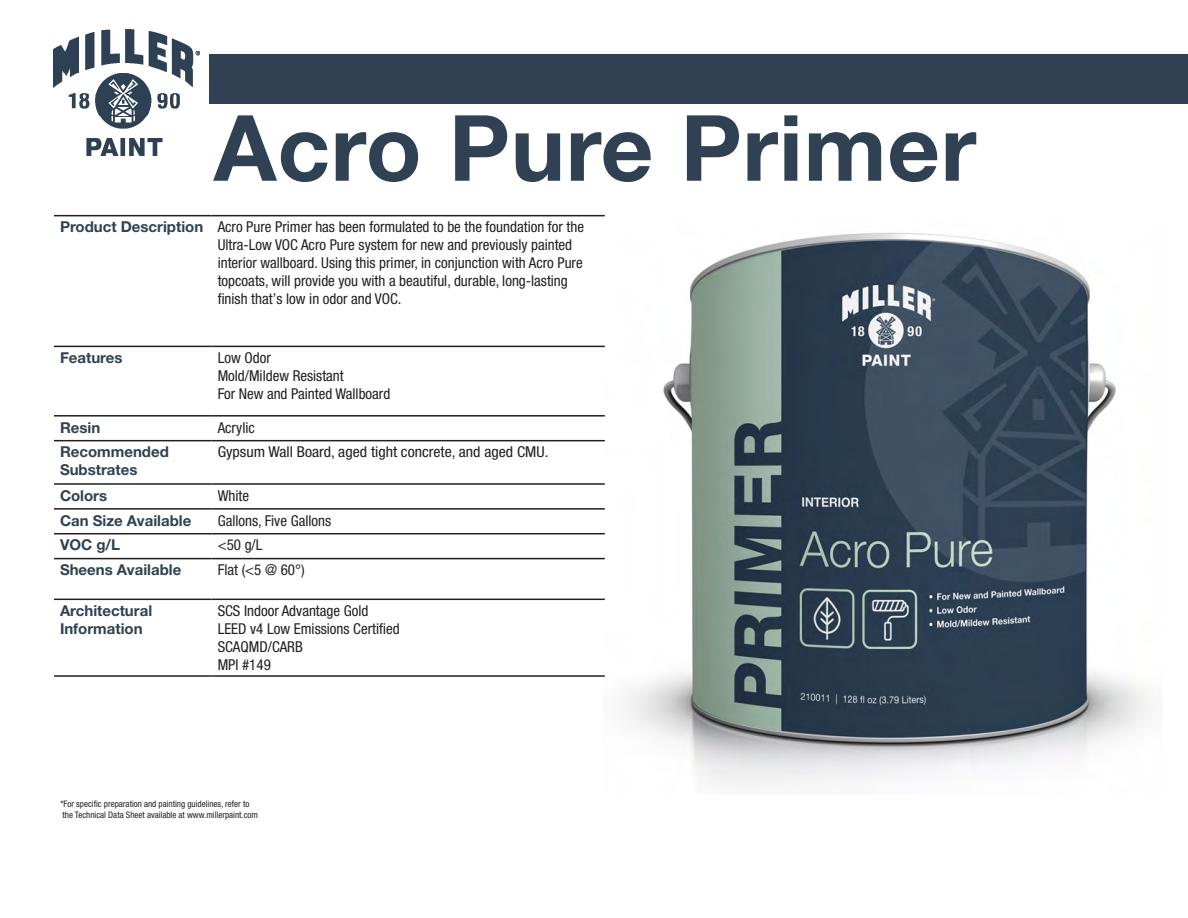
<style>
.page{position:relative;width:1188px;height:918px;background:#fff}
.page>*{position:absolute;margin:0;border:0;box-sizing:border-box;transform-origin:0 0}
.t1{font:700 91.5px "Helvetica Neue LT Pro";letter-spacing:.01em;color:#2f4152}
.t2{font:condensed 15px/18px "Helvetica Neue LT Pro";color:#231f20}
.t3{font:700 15px/18px "Helvetica Neue LT Pro";color:#2f4152}
.t4{font:condensed 15px "Helvetica Neue LT Pro";color:#231f20;scale:1.06 1}
.t5{font:condensed 9px "Helvetica Neue LT Pro";color:#231f20}
</style>
<div class="page">
<div style="left:210px;top:54px;width:978px;height:50px;background:#2f4152"></div>
<img style="left:54px;top:30px;width:145px;height:126px">
<img style="left:603px;top:232px;width:546px;height:555px">
<hr style="left:54px;top:215px;width:158px;height:1px;background:#231f20">
<hr style="left:212px;top:215px;width:393px;height:1px;background:#231f20">
<hr style="left:54px;top:346px;width:158px;height:1px;background:#231f20">
<hr style="left:212px;top:346px;width:393px;height:1px;background:#231f20">
<hr style="left:54px;top:415px;width:158px;height:2px;background:#231f20">
<hr style="left:212px;top:415px;width:393px;height:2px;background:#231f20">
<hr style="left:54px;top:440px;width:158px;height:1px;background:#231f20">
<hr style="left:212px;top:440px;width:393px;height:1px;background:#231f20">
<hr style="left:54px;top:483px;width:158px;height:2px;background:#231f20">
<hr style="left:212px;top:483px;width:393px;height:2px;background:#231f20">
<hr style="left:54px;top:508px;width:158px;height:2px;background:#231f20">
<hr style="left:212px;top:508px;width:393px;height:2px;background:#231f20">
<hr style="left:54px;top:533px;width:158px;height:1px;background:#231f20">
<hr style="left:212px;top:533px;width:393px;height:1px;background:#231f20">
<hr style="left:54px;top:558px;width:158px;height:1px;background:#231f20">
<hr style="left:212px;top:558px;width:393px;height:1px;background:#231f20">
<hr style="left:54px;top:599px;width:158px;height:1px;background:#231f20">
<hr style="left:212px;top:599px;width:393px;height:1px;background:#231f20">
<hr style="left:54px;top:675px;width:158px;height:2px;background:#231f20">
<hr style="left:212px;top:675px;width:393px;height:2px;background:#231f20">
<p class="t1" style="left:214px;top:90px;width:764px">Acro Pure Primer</p>
<p class="t3" style="left:60px;top:218px;width:145px">Product Description</p>
<p class="t2" style="left:218px;top:218px;width:368px">Acro Pure Primer has been formulated to be the foundation for the Ultra-Low VOC Acro Pure system for new and previously painted interior wallboard. Using this primer, in conjunction with Acro Pure topcoats, will provide you with a beautiful, durable, long-lasting finish that’s low in odor and VOC.</p>
<p class="t3" style="left:60px;top:348px;width:64px">Features</p>
<p class="t2" style="left:218px;top:349px;width:55px">Low Odor</p>
<p class="t2" style="left:218px;top:367px;width:128px">Mold/Mildew Resistant</p>
<p class="t2" style="left:218px;top:385px;width:174px">For New and Painted Wallboard</p>
<p class="t3" style="left:60px;top:418px;width:42px">Resin</p>
<p class="t2" style="left:218px;top:418px;width:39px">Acrylic</p>
<p class="t3" style="left:60px;top:443px;width:110px">Recommended<br>Substrates</p>
<p class="t4" style="left:218px;top:443px;width:314px">Gypsum Wall Board, aged tight concrete, and aged CMU.</p>
<p class="t3" style="left:60px;top:486px;width:49px">Colors</p>
<p class="t2" style="left:218px;top:486px;width:33px">White</p>
<p class="t3" style="left:60px;top:511px;width:133px">Can Size Available</p>
<p class="t2" style="left:218px;top:511px;width:115px">Gallons, Five Gallons</p>
<p class="t3" style="left:60px;top:536px;width:62px">VOC g/L</p>
<p class="t2" style="left:218px;top:536px;width:46px">&lt;50 g/L</p>
<p class="t3" style="left:60px;top:561px;width:123px">Sheens Available</p>
<p class="t2" style="left:218px;top:561px;width:89px">Flat (&lt;5 @ 60°)</p>
<p class="t3" style="left:60px;top:601px;width:94px">Architectural</p>
<p class="t3" style="left:60px;top:619px;width:84px">Information</p>
<p class="t2" style="left:218px;top:602px;width:152px">SCS Indoor Advantage Gold</p>
<p class="t2" style="left:218px;top:620px;width:183px">LEED v4 Low Emissions Certified</p>
<p class="t2" style="left:218px;top:638px;width:87px">SCAQMD/CARB</p>
<p class="t2" style="left:218px;top:656px;width:55px">MPI #149</p>
<p class="t5" style="left:60px;top:799px;width:190px">*For specific preparation and painting guidelines, refer to</p>
<p class="t5" style="left:63px;top:809px;width:197px">the Technical Data Sheet available at www.millerpaint.com</p>
</div>
